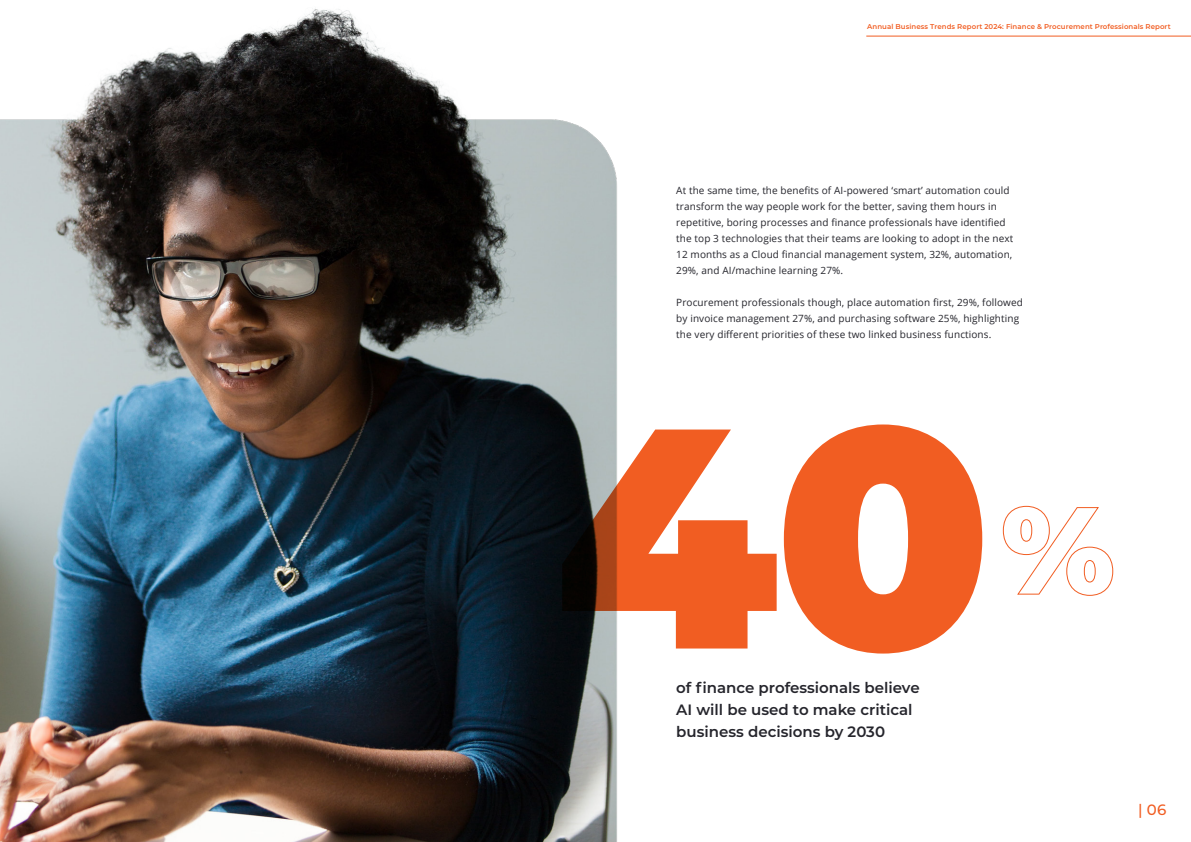
<style>
.page{position:relative;width:1191px;height:842px;background:#fff}
.page>*{position:absolute;margin:0;border:0;box-sizing:border-box;transform-origin:0 0}
.t1{font:900 312.8px "Montserrat";color:#f15d22}
.t2{font:600 15px/22px "Montserrat";color:#25252c}
.H4a_Sub-heading_bold{font:500 15px "Montserrat";color:#f15d22}
.B1_body_copy{font:10px/16px "Open Sans";letter-spacing:.01em;color:#25252c}
.t3{font:600 7px "Montserrat";letter-spacing:.01em;color:#f15d22}
</style>
<div class="page">
<img style="left:0;top:9px;width:617px;height:833px">
<hr style="left:866px;top:36px;width:325px;height:1px;background:#f15d22">
<svg style="left:1002px;top:505px;width:111px;height:91px"></svg>
<p class="t3" style="left:867px;top:22px;width:305px">Annual Business Trends Report 2024: Finance &amp; Procurement Professionals Report</p>
<p class="B1_body_copy" style="left:676px;top:182px;width:338px">At the same time, the benefits of AI-powered ‘smart’ automation could transform the way people work for the better, saving them hours in repetitive, boring processes and finance professionals have identified the top 3 technologies that their teams are looking to adopt in the next 12 months as a Cloud financial management system, 32%, automation, 29%, and AI/machine learning 27%.</p>
<p class="B1_body_copy" style="left:676px;top:294px;width:348px">Procurement professionals though, place automation first, 29%, followed by invoice management 27%, and purchasing software 25%, highlighting the very different priorities of these two linked business functions.</p>
<h1 class="t1" style="left:555px;top:302px;width:438px">40</h1>
<p class="t2" style="left:676px;top:676px;width:245px">of finance professionals believe<br>AI will be used to make critical</p>
<p class="t2" style="left:676px;top:720px;width:210px">business decisions by 2030</p>
<p class="H4a_Sub-heading_bold" style="left:1138px;top:799px;width:30px">| 06</p>
</div>
